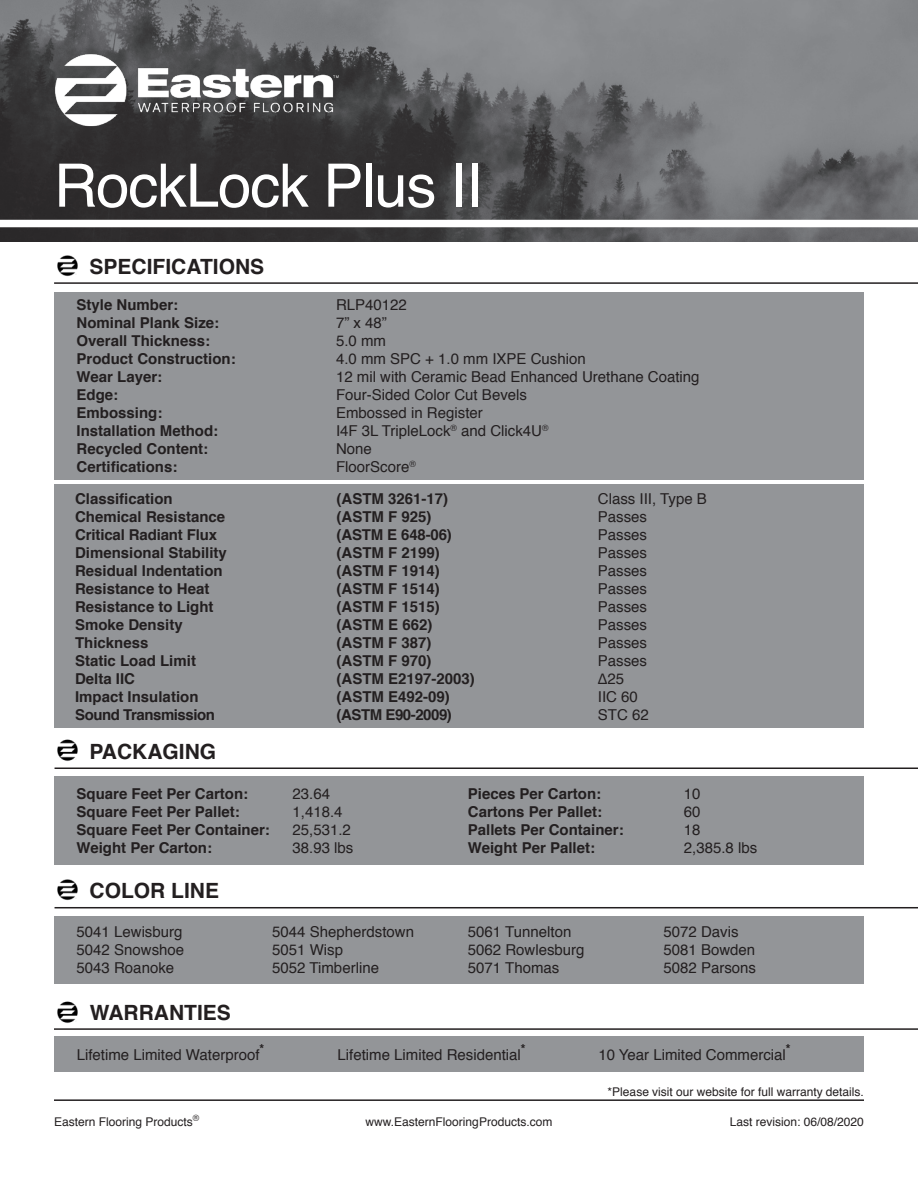
<style>
.page{position:relative;width:918px;height:1188px;background:#fff}
.page>*{position:absolute;margin:0;border:0;box-sizing:border-box;transform-origin:0 0}
.t1{font:60px "Helvetica";letter-spacing:-.02em;color:#fff}
.t2{font:700 21px "Helvetica";color:#231f20}
.t3{font:700 15px/18px "Helvetica";color:#231f20}
.t4{font:15px "Helvetica";color:#231f20}
.t5{font:700 15px "Helvetica";letter-spacing:-.03em;color:#231f20}
.t6{font:700 12.3px "Helvetica";color:#231f20}
.t7{font:12px "Helvetica";color:#231f20}
.s1{font-family:"Acumin Pro"}
</style>
<div class="page">
<hr style="left:54px;top:1099px;width:810px;height:2px;background:#231f20">
<img style="left:0;top:0;width:918px;height:242px">
<img style="left:24px;top:24px;width:340px;height:133px">
<div style="left:0;top:220px;width:918px;height:7px;background:#fff"></div>
<div style="left:54px;top:916px;width:810px;height:67px;background:#939598"></div>
<hr style="left:55px;top:907px;width:863px;height:1px;background:#231f20">
<img style="left:57px;top:879px;width:21px;height:22px">
<div style="left:54px;top:1036px;width:810px;height:35px;background:#939598"></div>
<hr style="left:54px;top:1028px;width:864px;height:2px;background:#231f20">
<img style="left:57px;top:1001px;width:21px;height:22px">
<div style="left:54px;top:777px;width:810px;height:88px;background:#939598"></div>
<hr style="left:55px;top:768px;width:863px;height:1px;background:#231f20">
<img style="left:57px;top:739px;width:21px;height:22px">
<div style="left:54px;top:292px;width:810px;height:188px;background:#939598"></div>
<hr style="left:54px;top:282px;width:864px;height:2px;background:#231f20">
<img style="left:57px;top:255px;width:21px;height:22px">
<div style="left:54px;top:484px;width:810px;height:243px;background:#939598"></div>
<p class="t1" style="left:54px;top:139px;width:430px">RockLock Plus II</p>
<p class="t2" style="left:90px;top:249px;width:176px">SPECIFICATIONS</p>
<p class="t3" style="left:77px;top:296px;width:103px">Style Number:</p>
<p class="t4" style="left:336px;top:293px;width:72px">RLP40122</p>
<p class="t3" style="left:77px;top:314px;width:144px">Nominal Plank Size:</p>
<p class="t4" style="left:336px;top:311px;width:52px">7” x 48”</p>
<p class="t3" style="left:77px;top:332px;width:135px">Overall Thickness:</p>
<p class="t4" style="left:336px;top:329px;width:52px">5.0 mm</p>
<p class="t3" style="left:77px;top:350px;width:161px">Product Construction:</p>
<p class="t4" style="left:336px;top:347px;width:251px">4.0 mm SPC + 1.0 mm IXPE Cushion</p>
<p class="t3" style="left:77px;top:368px;width:87px">Wear Layer:</p>
<p class="t4" style="left:336px;top:365px;width:365px">12 mil with Ceramic Bead Enhanced Urethane Coating</p>
<p class="t3" style="left:77px;top:386px;width:43px">Edge:</p>
<p class="t4" style="left:336px;top:383px;width:192px">Four-Sided Color Cut Bevels</p>
<p class="t3" style="left:77px;top:404px;width:87px">Embossing:</p>
<p class="t4" style="left:336px;top:401px;width:148px">Embossed in Register</p>
<p class="t3" style="left:77px;top:422px;width:143px">Installation Method:</p>
<p class="t4" style="left:336px;top:419px;width:214px">I4F 3L TripleLock<sup>®</sup> and Click4U<sup>®</sup></p>
<p class="t3" style="left:77px;top:440px;width:133px">Recycled Content:</p>
<p class="t4" style="left:336px;top:437px;width:37px">None</p>
<p class="t3" style="left:77px;top:458px;width:102px">Certifications:</p>
<p class="t4" style="left:336px;top:455px;width:81px">FloorScore<sup>®</sup></p>
<p class="t3" style="left:75px;top:490px;width:99px">Classification</p>
<p class="t3" style="left:75px;top:508px;width:152px">Chemical Resistance</p>
<p class="t3" style="left:75px;top:526px;width:144px">Critical Radiant Flux</p>
<p class="t3" style="left:75px;top:544px;width:153px">Dimensional Stability</p>
<p class="t3" style="left:75px;top:562px;width:149px">Residual Indentation</p>
<p class="t3" style="left:75px;top:580px;width:136px">Resistance to Heat</p>
<p class="t3" style="left:75px;top:598px;width:140px">Resistance to Light</p>
<p class="t3" style="left:75px;top:616px;width:109px">Smoke Density</p>
<p class="t3" style="left:75px;top:634px;width:75px">Thickness</p>
<p class="t3" style="left:75px;top:652px;width:122px">Static Load Limit</p>
<p class="t3" style="left:75px;top:670px;width:62px">Delta IIC</p>
<p class="t3" style="left:75px;top:688px;width:125px">Impact Insulation</p>
<p class="t5" style="left:75px;top:703px;width:141px">Sound Transmission</p>
<p class="t3" style="left:337px;top:490px;width:113px">(ASTM 3261-17)</p>
<p class="t3" style="left:337px;top:508px;width:97px">(ASTM F 925)</p>
<p class="t3" style="left:337px;top:526px;width:117px">(ASTM E 648-06)</p>
<p class="t3" style="left:337px;top:544px;width:105px">(ASTM F 2199) (ASTM F 1914)</p>
<p class="t3" style="left:337px;top:580px;width:105px">(ASTM F 1514)</p>
<p class="t3" style="left:337px;top:598px;width:105px">(ASTM F 1515)</p>
<p class="t3" style="left:337px;top:616px;width:97px">(ASTM E 662)</p>
<p class="t3" style="left:337px;top:634px;width:97px">(ASTM F 387)</p>
<p class="t3" style="left:337px;top:652px;width:97px">(ASTM F 970)</p>
<p class="t3" style="left:337px;top:670px;width:140px">(ASTM E2197-2003)</p>
<p class="t3" style="left:337px;top:688px;width:115px">(ASTM E492-09)</p>
<p class="t5" style="left:337px;top:703px;width:117px">(ASTM E90-2009)</p>
<p class="t4" style="left:598px;top:487px;width:110px">Class III, Type B</p>
<p class="t4" style="left:598px;top:505px;width:51px">Passes</p>
<p class="t4" style="left:598px;top:523px;width:51px">Passes</p>
<p class="t4" style="left:598px;top:541px;width:51px">Passes</p>
<p class="t4" style="left:598px;top:559px;width:51px">Passes</p>
<p class="t4" style="left:598px;top:577px;width:51px">Passes</p>
<p class="t4" style="left:598px;top:595px;width:51px">Passes</p>
<p class="t4" style="left:598px;top:613px;width:51px">Passes</p>
<p class="t4" style="left:598px;top:631px;width:51px">Passes</p>
<p class="t4" style="left:598px;top:649px;width:51px">Passes</p>
<p class="t4" style="left:598px;top:667px;width:28px"><span class="s1">∆</span>25</p>
<p class="t4" style="left:598px;top:685px;width:42px">IIC 60</p>
<p class="t4" style="left:598px;top:703px;width:52px">STC 62</p>
<p class="t2" style="left:90px;top:734px;width:128px">PACKAGING</p>
<p class="t3" style="left:77px;top:785px;width:173px">Square Feet Per Carton:</p>
<p class="t4" style="left:293px;top:782px;width:39px">23.64</p>
<p class="t3" style="left:77px;top:803px;width:165px">Square Feet Per Pallet:</p>
<p class="t4" style="left:293px;top:800px;width:52px">1,418.4</p>
<p class="t3" style="left:77px;top:821px;width:195px">Square Feet Per Container:</p>
<p class="t4" style="left:293px;top:818px;width:60px">25,531.2</p>
<p class="t3" style="left:77px;top:839px;width:137px">Weight Per Carton:</p>
<p class="t4" style="left:293px;top:836px;width:62px">38.93 lbs</p>
<p class="t2" style="left:90px;top:874px;width:131px">COLOR LINE</p>
<p class="t4" style="left:77px;top:920px;width:107px">5041 Lewisburg</p>
<p class="t4" style="left:77px;top:938px;width:109px">5042 Snowshoe</p>
<p class="t4" style="left:77px;top:956px;width:99px">5043 Roanoke</p>
<p class="t2" style="left:90px;top:995px;width:143px">WARRANTIES</p>
<p class="t4" style="left:272px;top:920px;width:143px">5044 Shepherdstown</p>
<p class="t4" style="left:272px;top:938px;width:72px">5051 Wisp</p>
<p class="t4" style="left:272px;top:956px;width:108px">5052 Timberline</p>
<p class="t3" style="left:468px;top:785px;width:135px">Pieces Per Carton:</p>
<p class="t4" style="left:684px;top:782px;width:18px">10</p>
<p class="t3" style="left:468px;top:803px;width:136px">Cartons Per Pallet:</p>
<p class="t4" style="left:684px;top:800px;width:18px">60</p>
<p class="t3" style="left:468px;top:821px;width:157px">Pallets Per Container:</p>
<p class="t4" style="left:684px;top:818px;width:18px">18</p>
<p class="t3" style="left:468px;top:839px;width:129px">Weight Per Pallet:</p>
<p class="t4" style="left:684px;top:836px;width:75px">2,385.8 lbs</p>
<p class="t4" style="left:468px;top:920px;width:105px">5061 Tunnelton</p>
<p class="t4" style="left:468px;top:938px;width:118px">5062 Rowlesburg</p>
<p class="t4" style="left:468px;top:956px;width:93px">5071 Thomas</p>
<p class="t4" style="left:664px;top:920px;width:77px">5072 Davis</p>
<p class="t4" style="left:664px;top:938px;width:93px">5081 Bowden</p>
<p class="t4" style="left:664px;top:956px;width:94px">5082 Parsons</p>
<p class="t6" style="left:260px;top:1039px;width:6px">*</p>
<p class="t4" style="left:77px;top:1043px;width:184px">Lifetime Limited Waterproof</p>
<p class="t6" style="left:521px;top:1039px;width:6px">*</p>
<p class="t4" style="left:338px;top:1043px;width:185px">Lifetime Limited Residential</p>
<p class="t6" style="left:786px;top:1039px;width:6px">*</p>
<p class="t4" style="left:598px;top:1043px;width:189px">10 Year Limited Commercial</p>
<p class="t7" style="left:608px;top:1083px;width:258px">*Please visit our website for full warranty details.</p>
<p class="t7" style="left:54px;top:1112px;width:147px">Eastern Flooring Products<sup>®</sup></p>
<p class="t7" style="left:366px;top:1112px;width:188px">www.EasternFlooringProducts.com</p>
<p class="t7" style="left:730px;top:1112px;width:136px">Last revision: 06/08/2020</p>
</div>
